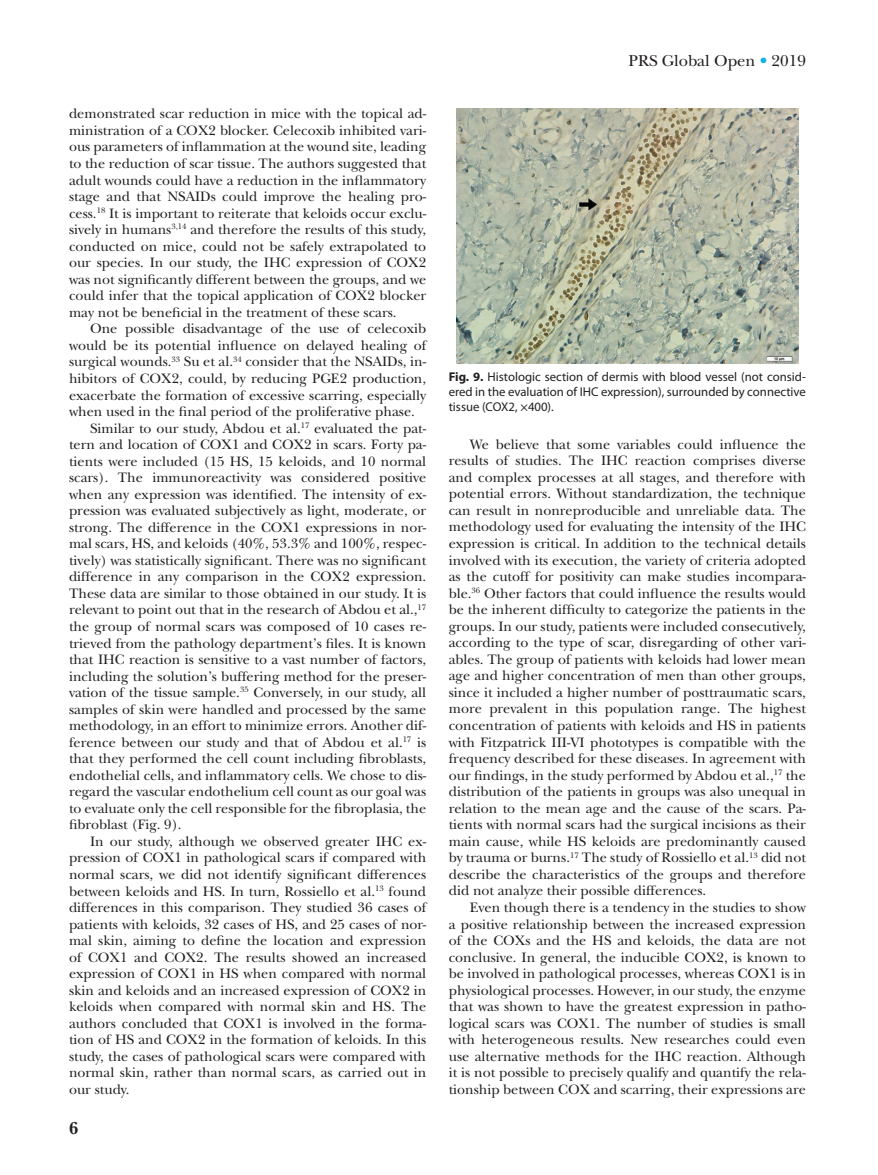
<style>
.page{position:relative;width:878px;height:1175px;background:#fff}
.page>*{position:absolute;margin:0;border:0;box-sizing:border-box;transform-origin:0 0}
.t1{font:700 18px "New Baskerville";color:#231f20}
.t2{font:16.5px "New Baskerville";color:#231f20}
.t3{font:14.25px/16.5px "New Baskerville";color:#231f20;text-align:justify}
.t4{font:12.75px/15px "Myriad Pro";color:#231f20;text-align:justify}
.s1{color:#10b4e4}
.s2{font-weight:700}
</style>
<div class="page">
<img style="left:456px;top:108px;width:342px;height:256px">
<p class="t3" style="left:69px;top:106px;width:359px">demonstrated scar reduction in mice with the topical ad&shy;ministration of a COX2 blocker. Celecoxib inhibited vari&shy;ous parameters of inflammation at the wound site, leading to the reduction of scar tissue. The authors suggested that adult wounds could have a reduction in the inflammatory stage and that NSAIDs could improve the healing pro&shy;cess.<sup>18</sup> It is important to reiterate that keloids occur exclu&shy;sively in humans<sup>3,14</sup> and therefore the results of this study, conducted on mice, could not be safely extrapolated to our species. In our study, the IHC expression of COX2 was not significantly different between the groups, and we could infer that the topical application of COX2 blocker may not be beneficial in the treatment of these scars.</p>
<p class="t3" style="left:90px;top:320px;width:338px">One possible disadvantage of the use of celecoxib</p>
<p class="t3" style="left:69px;top:337px;width:359px">would be its potential influence on delayed healing of</p>
<p class="t3" style="left:69px;top:354px;width:359px">surgical wounds.<sup>33</sup> Su et al.<sup>34</sup> consider that the NSAIDs, in-</p>
<p class="t3" style="left:69px;top:370px;width:359px">hibitors of COX2, could, by reducing PGE2 production,</p>
<p class="t3" style="left:69px;top:387px;width:359px">exacerbate the formation of excessive scarring, especially</p>
<p class="t3" style="left:69px;top:403px;width:347px">when used in the final period of the proliferative phase.</p>
<p class="t3" style="left:90px;top:420px;width:338px">Similar to our study, Abdou et al.<sup>17</sup> evaluated the pat-</p>
<p class="t3" style="left:69px;top:436px;width:358px">tern and location of COX1 and COX2 in scars. Forty pa-</p>
<p class="t3" style="left:69px;top:453px;width:359px">tients were included (15 HS, 15 keloids, and 10 normal</p>
<p class="t3" style="left:69px;top:469px;width:359px">scars). The immunoreactivity was considered positive</p>
<p class="t3" style="left:69px;top:486px;width:359px">when any expression was identified. The intensity of ex-</p>
<p class="t3" style="left:69px;top:502px;width:358px">pression was evaluated subjectively as light, moderate, or</p>
<p class="t3" style="left:69px;top:519px;width:359px">strong. The difference in the COX1 expressions in nor-</p>
<p class="t3" style="left:69px;top:535px;width:359px">mal scars, HS, and keloids (40%, 53.3% and 100%, respec-</p>
<p class="t3" style="left:69px;top:552px;width:359px">tively) was statistically significant. There was no significant</p>
<p class="t3" style="left:69px;top:568px;width:359px">difference in any comparison in the COX2 expression.</p>
<p class="t3" style="left:69px;top:585px;width:358px">These data are similar to those obtained in our study. It is</p>
<p class="t3" style="left:69px;top:601px;width:358px">relevant to point out that in the research of Abdou et al.,<sup>17</sup></p>
<p class="t3" style="left:69px;top:618px;width:358px">the group of normal scars was composed of 10 cases re-</p>
<p class="t3" style="left:69px;top:634px;width:359px">trieved from the pathology department’s files. It is known</p>
<p class="t3" style="left:69px;top:651px;width:358px">that IHC reaction is sensitive to a vast number of factors,</p>
<p class="t3" style="left:69px;top:668px;width:359px">including the solution’s buffering method for the preser-</p>
<p class="t3" style="left:69px;top:684px;width:358px">vation of the tissue sample.<sup>35</sup> Conversely, in our study, all</p>
<p class="t3" style="left:69px;top:701px;width:358px">samples of skin were handled and processed by the same</p>
<p class="t3" style="left:69px;top:717px;width:358px">methodology, in an effort to minimize errors. Another dif-</p>
<p class="t3" style="left:69px;top:734px;width:359px">ference between our study and that of Abdou et al.<sup>17</sup> is</p>
<p class="t3" style="left:69px;top:750px;width:359px">that they performed the cell count including fibroblasts,</p>
<p class="t3" style="left:69px;top:767px;width:359px">endothelial cells, and inflammatory cells. We chose to dis-</p>
<p class="t3" style="left:69px;top:783px;width:358px">regard the vascular endothelium cell count as our goal was</p>
<p class="t3" style="left:69px;top:800px;width:358px">to evaluate only the cell responsible for the fibroplasia, the</p>
<p class="t3" style="left:69px;top:816px;width:114px">fibroblast (Fig. 9).</p>
<p class="t3" style="left:90px;top:833px;width:338px">In our study, although we observed greater IHC ex-</p>
<p class="t3" style="left:69px;top:849px;width:359px">pression of COX1 in pathological scars if compared with</p>
<p class="t3" style="left:69px;top:866px;width:358px">normal scars, we did not identify significant differences</p>
<p class="t3" style="left:69px;top:882px;width:359px">between keloids and HS. In turn, Rossiello et al.<sup>13</sup> found</p>
<p class="t3" style="left:69px;top:899px;width:359px">differences in this comparison. They studied 36 cases of</p>
<p class="t3" style="left:69px;top:915px;width:359px">patients with keloids, 32 cases of HS, and 25 cases of nor-</p>
<p class="t3" style="left:69px;top:932px;width:359px">mal skin, aiming to define the location and expression</p>
<p class="t3" style="left:69px;top:949px;width:359px">of COX1 and COX2. The results showed an increased</p>
<p class="t3" style="left:69px;top:965px;width:358px">expression of COX1 in HS when compared with normal</p>
<p class="t3" style="left:69px;top:982px;width:359px">skin and keloids and an increased expression of COX2 in</p>
<p class="t3" style="left:69px;top:998px;width:359px">keloids when compared with normal skin and HS. The</p>
<p class="t3" style="left:69px;top:1015px;width:359px">authors concluded that COX1 is involved in the forma-</p>
<p class="t3" style="left:69px;top:1031px;width:359px">tion of HS and COX2 in the formation of keloids. In this</p>
<p class="t3" style="left:69px;top:1048px;width:358px">study, the cases of pathological scars were compared with</p>
<p class="t3" style="left:69px;top:1064px;width:359px">normal skin, rather than normal scars, as carried out in</p>
<p class="t3" style="left:69px;top:1081px;width:62px">our study.</p>
<p class="t1" style="left:69px;top:1118px;width:11px">6</p>
<p class="t2" style="left:628px;top:51px;width:179px">PRS Global Open <span class="s1">•</span> 2019</p>
<p class="t4" style="left:448px;top:369px;width:359px"><span class="s2">Fig. 9.</span> Histologic section of dermis with blood vessel (not consid&shy;ered in the evaluation of IHC expression), surrounded by connective tissue (COX2, ×400).</p>
<p class="t3" style="left:448px;top:436px;width:359px;text-indent:21px">We believe that some variables could influence the results of studies. The IHC reaction comprises diverse and complex processes at all stages, and therefore with potential errors. Without standardization, the technique can result in nonreproducible and unreliable data. The methodology used for evaluating the intensity of the IHC expression is critical. In addition to the technical details involved with its execution, the variety of criteria adopted as the cutoff for positivity can make studies incompara&shy;ble.<sup>36</sup> Other factors that could influence the results would be the inherent difficulty to categorize the patients in the groups. In our study, patients were included consecutively, according to the type of scar, disregarding of other vari&shy;ables. The group of patients with keloids had lower mean age and higher concentration of men than other groups, since it included a higher number of posttraumatic scars, more prevalent in this population range. The highest concentration of patients with keloids and HS in patients with Fitzpatrick III-VI phototypes is compatible with the frequency described for these diseases. In agreement with our findings, in the study performed by Abdou et al.,<sup>17</sup> the distribution of the patients in groups was also unequal in relation to the mean age and the cause of the scars. Pa&shy;tients with normal scars had the surgical incisions as their main cause, while HS keloids are predominantly caused by trauma or burns.<sup>17</sup> The study of Rossiello et al.<sup>13</sup> did not describe the characteristics of the groups and therefore did not analyze their possible differences.</p>
<p class="t3" style="left:449px;top:899px;width:359px;text-indent:21px">Even though there is a tendency in the studies to show a positive relationship between the increased expression of the COXs and the HS and keloids, the data are not conclusive. In general, the inducible COX2, is known to be involved in pathological processes, whereas COX1 is in physiological processes. However, in our study, the enzyme that was shown to have the greatest expression in patho&shy;logical scars was COX1. The number of studies is small with heterogeneous results. New researches could even use alternative methods for the IHC reaction. Although it is not possible to precisely qualify and quantify the rela&shy;tionship between COX and scarring, their expressions are</p>
</div>
